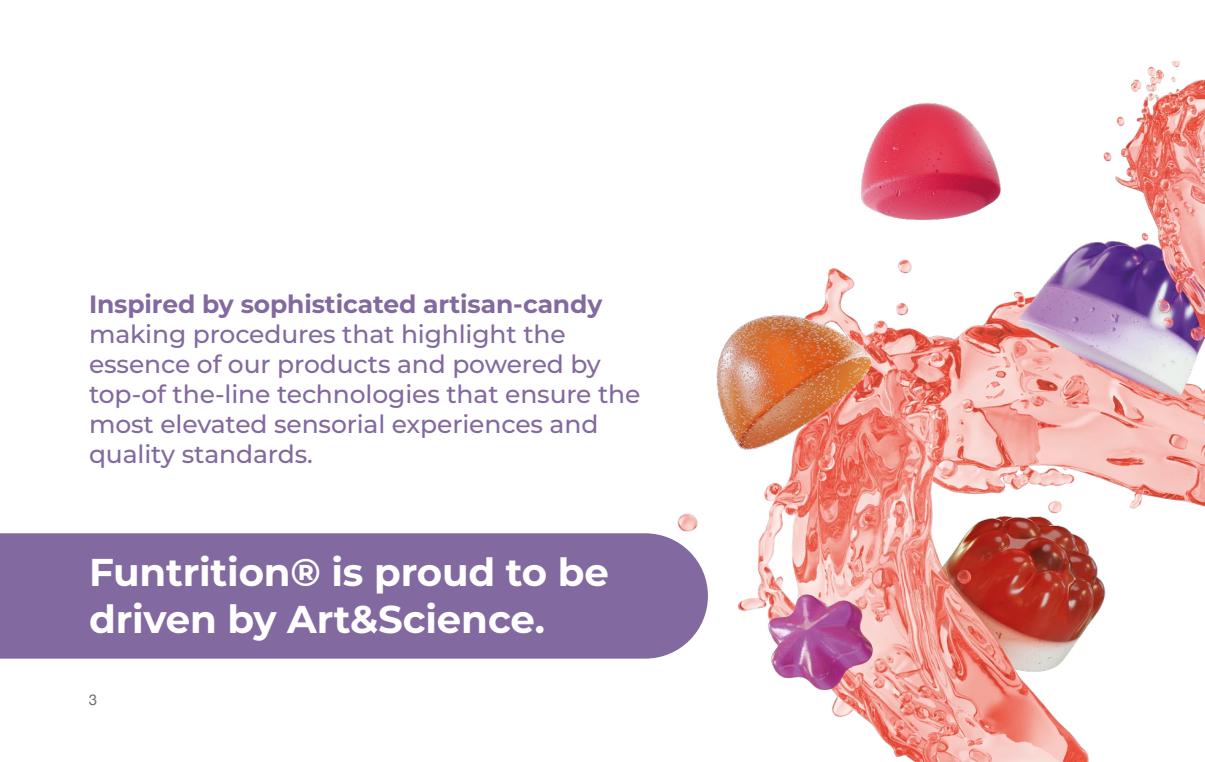
<style>
.page{position:relative;width:1205px;height:762px;background:#fff}
.page>*{position:absolute;margin:0;border:0;box-sizing:border-box;transform-origin:0 0}
.t1{font:700 38.75px/46.5px "Montserrat";letter-spacing:-.005em;color:#fff}
.t2{font:500 25px/30px "Montserrat";letter-spacing:-.005em;color:#82699f}
.t3{font:700 25px "Montserrat";letter-spacing:-.005em;color:#82699f}
.t4{font:15px "Helvetica Neue";color:#706f6f}
</style>
<div class="page">
<img style="left:0;top:61px;width:1205px;height:701px">
<p class="t3" style="left:89px;top:286px;width:515px">Inspired by sophisticated artisan-candy</p>
<p class="t2" style="left:89px;top:318px;width:553px">making procedures that highlight the essence of our products and powered by top-of the-line technologies that ensure the most elevated sensorial experiences and quality standards.</p>
<h1 class="t1" style="left:89px;top:547px;width:521px">Funtrition® is proud to be driven by Art&amp;Science.</h1>
<p class="t4" style="left:89px;top:689px;width:10px">3</p>
</div>
